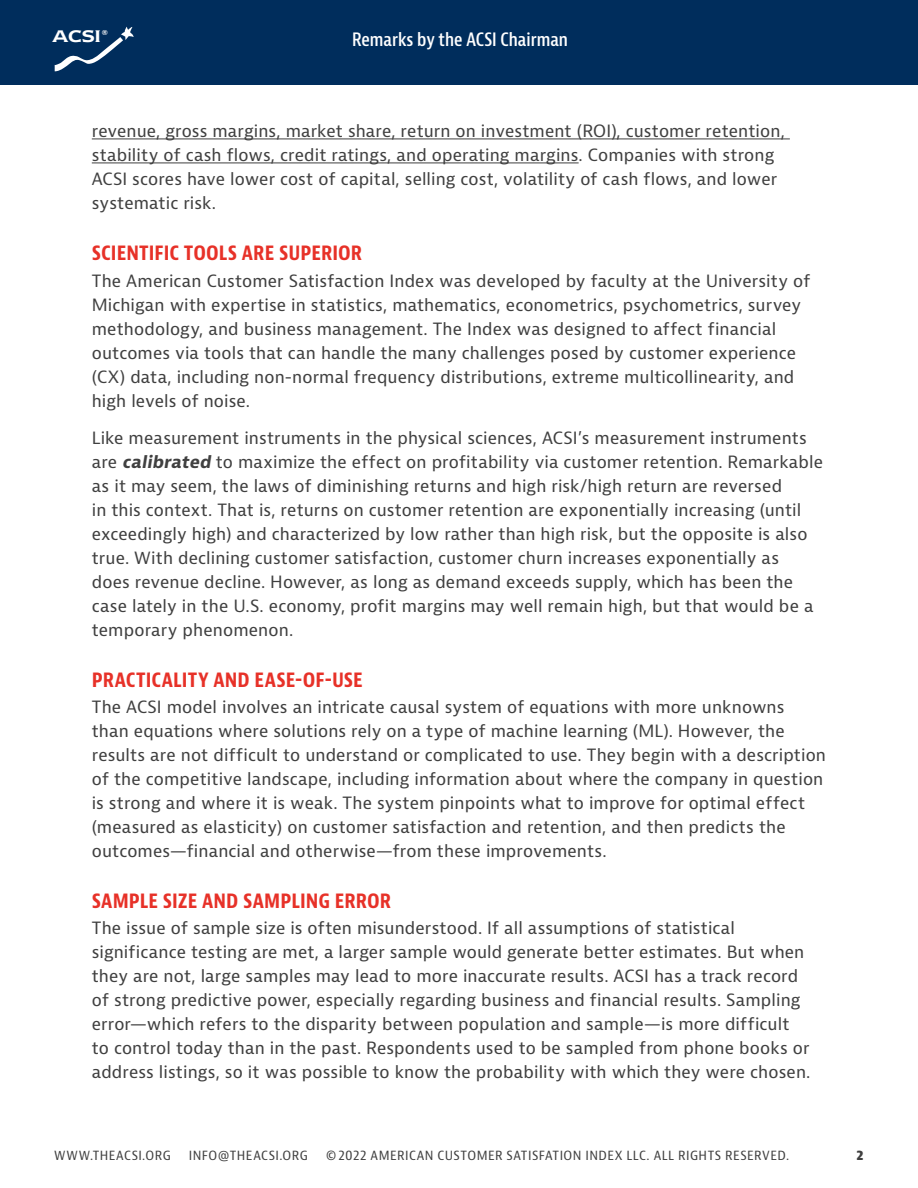
<style>
.page{position:relative;width:918px;height:1188px;background:#fff}
.page>*{position:absolute;margin:0;border:0;box-sizing:border-box;transform-origin:0 0}
.t1{font:700 condensed 21px "Bernina Sans";color:#e73128}
.t2{font:600 19.5px "Newtext IT Cby BT";color:#fff;scale:1.05 1}
.t3{font:600 condensed 18px "Bernina Sans";color:#fff}
.t4{font:16.5px/24px "Bernina Sans";letter-spacing:.005em;color:#404040}
.t5{font:condensed 13.5px "Bernina Sans";letter-spacing:.03em;color:#404040}
.t6{font:700 condensed 13.5px "Bernina Sans";color:#404040}
.t7{font:600 7.05px "Newtext IT Cby BT";color:#fff;scale:1.05 1}
.s1{font-weight:700;font-style:italic}
</style>
<div class="page">
<div style="left:0;top:0;width:918px;height:84px;background:#002d5c"></div>
<svg style="left:55px;top:27px;width:79px;height:44px"></svg>
<hr style="left:92px;top:138px;width:698px;height:1px;background:#404040">
<hr style="left:92px;top:162px;width:487px;height:1px;background:#404040">
<p class="t2" style="left:53px;top:24px;width:47px">ACSI</p>
<p class="t7" style="left:102px;top:28px;width:7px">®</p>
<p class="t3" style="left:352px;top:32px;width:217px">Remarks by the ACSI Chairman</p>
<p class="t4" style="left:92px;top:120px;width:695px">revenue, gross margins, market share, return on investment (ROI), customer retention, stability of cash flows, credit ratings, and operating margins. Companies with strong ACSI scores have lower cost of capital, selling cost, volatility of cash flows, and lower systematic risk.</p>
<p class="t1" style="left:92px;top:246px;width:272px">SCIENTIFIC TOOLS ARE SUPERIOR</p>
<p class="t4" style="left:92px;top:269px;width:720px">The American Customer Satisfaction Index was developed by faculty at the University of Michigan with expertise in statistics, mathematics, econometrics, psychometrics, survey methodology, and business management. The Index was designed to affect financial outcomes via tools that can handle the many challenges posed by customer experience (CX) data, including non-normal frequency distributions, extreme multicollinearity, and high levels of noise.</p>
<p class="t4" style="left:92px;top:427px;width:733px">Like measurement instruments in the physical sciences, ACSI’s measurement instruments are <span class="s1">calibrated</span> to maximize the effect on profitability via customer retention. Remarkable as it may seem, the laws of diminishing returns and high risk/high return are reversed<br>in this context. That is, returns on customer retention are exponentially increasing (until exceedingly high) and characterized by low rather than high risk, but the opposite is also true. With declining customer satisfaction, customer churn increases exponentially as<br>does revenue decline. However, as long as demand exceeds supply, which has been the case lately in the U.S. economy, profit margins may well remain high, but that would be a temporary phenomenon.</p>
<p class="t1" style="left:92px;top:673px;width:273px">PRACTICALITY AND EASE-OF-USE</p>
<p class="t4" style="left:92px;top:696px;width:736px">The ACSI model involves an intricate causal system of equations with more unknowns<br>than equations where solutions rely on a type of machine learning (ML). However, the results are not difficult to understand or complicated to use. They begin with a description of the competitive landscape, including information about where the company in question is strong and where it is weak. The system pinpoints what to improve for optimal effect (measured as elasticity) on customer satisfaction and retention, and then predicts the outcomes—financial and otherwise—from these improvements.</p>
<p class="t1" style="left:92px;top:894px;width:301px">SAMPLE SIZE AND SAMPLING ERROR</p>
<p class="t4" style="left:92px;top:917px;width:720px">The issue of sample size is often misunderstood. If all assumptions of statistical significance testing are met, a larger sample would generate better estimates. But when they are not, large samples may lead to more inaccurate results. ACSI has a track record of strong predictive power, especially regarding business and financial results. Sampling error—which refers to the disparity between population and sample—is more difficult to control today than in the past. Respondents used to be sampled from phone books or address listings, so it was possible to know the probability with which they were chosen.</p>
<p class="t5" style="left:54px;top:1151px;width:118px">WWW.THEACSI.ORG</p>
<p class="t5" style="left:189px;top:1151px;width:121px">INFO@THEACSI.ORG</p>
<p class="t5" style="left:326px;top:1151px;width:465px">©2022 AMERICAN CUSTOMER SATISFATION INDEX LLC. ALL RIGHTS RESERVED.</p>
<p class="t6" style="left:857px;top:1148px;width:9px">2</p>
</div>
